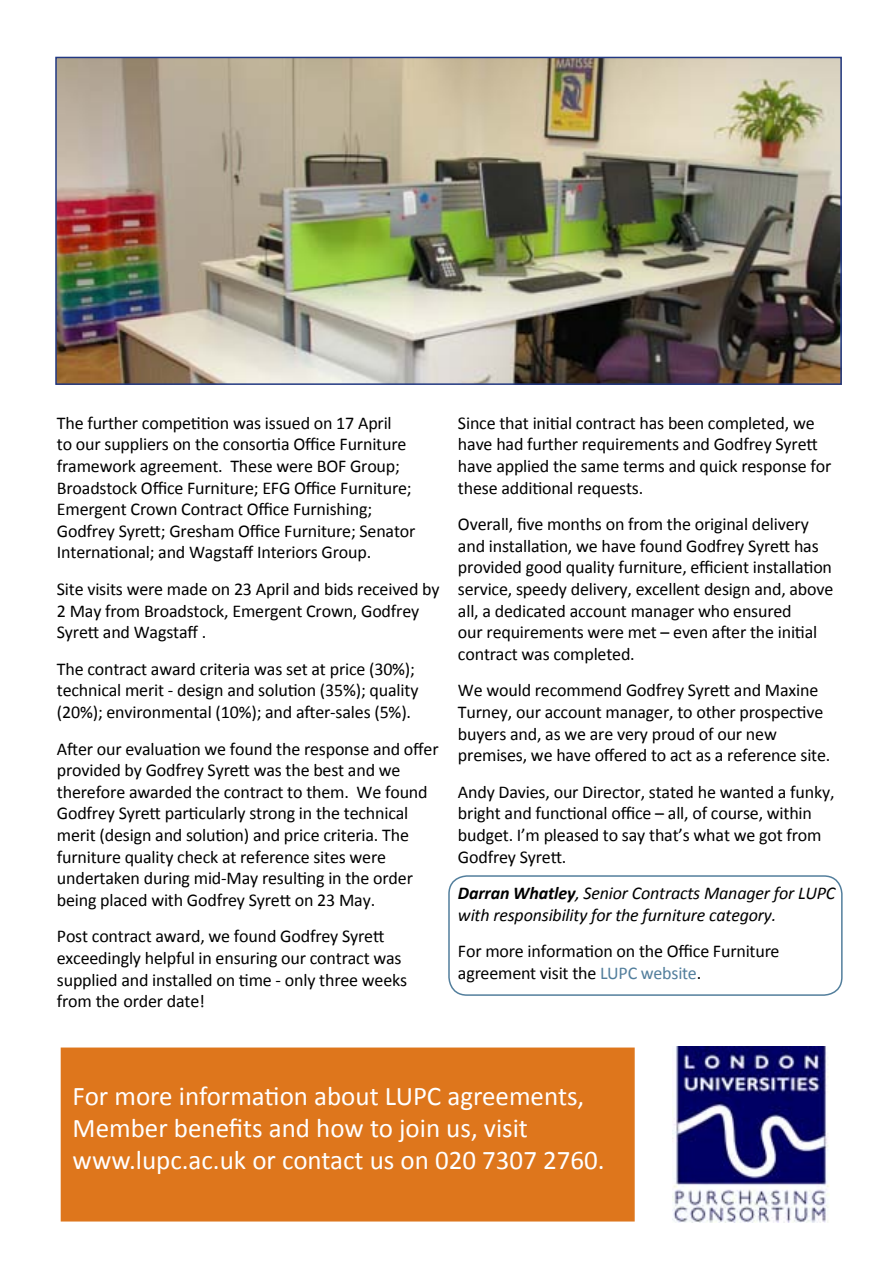
<style>
.page{position:relative;width:893px;height:1263px;background:#fff}
.page>*{position:absolute;margin:0;border:0;box-sizing:border-box;transform-origin:0 0}
.t1{font:27px/32.4px "Calibri";color:#fff}
.t2{font:18px/21.6px "Calibri";letter-spacing:-.01em;color:#000}
.t3{font:italic 18px/21.6px "Calibri";letter-spacing:-.01em;color:#000}
.s1{font-weight:700}
.s2{color:#527e9c}
</style>
<div class="page">
<img style="left:673px;top:1046px;width:156px;height:176px">
<div style="left:61px;top:1047px;width:574px;height:174px;background:#de761c;border:2px solid #de761c"></div>
<img style="left:58px;top:60px;width:781px;height:322px">
<div style="left:55px;top:57px;width:787px;height:328px;border:2px solid #223983"></div>
<div style="left:448px;top:875px;width:395px;height:121px;border:2px solid #527e9c;border-radius:18px"></div>
<p class="t2" style="left:57px;top:412px;width:360px">The further competition was issued on 17 April<br>to our suppliers on the consortia Office Furniture framework agreement. These were BOF Group; Broadstock Office Furniture; EFG Office Furniture; Emergent Crown Contract Office Furnishing; Godfrey Syrett; Gresham Office Furniture; Senator International; and Wagstaff Interiors Group.</p>
<p class="t2" style="left:57px;top:578px;width:384px">Site visits were made on 23 April and bids received by<br>2 May from Broadstock, Emergent Crown, Godfrey<br>Syrett and Wagstaff .</p>
<p class="t2" style="left:57px;top:658px;width:363px">The contract award criteria was set at price (30%); technical merit - design and solution (35%); quality (20%); environmental (10%); and after-sales (5%).</p>
<p class="t2" style="left:57px;top:738px;width:383px">After our evaluation we found the response and offer provided by Godfrey Syrett was the best and we therefore awarded the contract to them. We found Godfrey Syrett particularly strong in the technical merit (design and solution) and price criteria. The furniture quality check at reference sites were undertaken during mid-May resulting in the order being placed with Godfrey Syrett on 23 May.</p>
<p class="t2" style="left:57px;top:926px;width:352px">Post contract award, we found Godfrey Syrett exceedingly helpful in ensuring our contract was supplied and installed on time - only three weeks from the order date!</p>
<p class="t2" style="left:458px;top:412px;width:375px">Since that initial contract has been completed, we have had further requirements and Godfrey Syrett have applied the same terms and quick response for these additional requests.</p>
<p class="t2" style="left:458px;top:513px;width:377px">Overall, five months on from the original delivery and installation, we have found Godfrey Syrett has provided good quality furniture, efficient installation service, speedy delivery, excellent design and, above all, a dedicated account manager who ensured<br>our requirements were met – even after the initial contract was completed.</p>
<p class="t2" style="left:458px;top:680px;width:374px">We would recommend Godfrey Syrett and Maxine Turney, our account manager, to other prospective buyers and, as we are very proud of our new premises, we have offered to act as a reference site.</p>
<p class="t2" style="left:458px;top:781px;width:378px">Andy Davies, our Director, stated he wanted a funky, bright and functional office – all, of course, within budget. I’m pleased to say that’s what we got from Godfrey Syrett.</p>
<p class="t3" style="left:458px;top:882px;width:379px"><span class="s1">Darran Whatley</span>, Senior Contracts Manager for LUPC with responsibility for the furniture category.</p>
<p class="t2" style="left:458px;top:941px;width:323px">For more information on the Office Furniture agreement visit the <span class="s2">LUPC website</span>.</p>
<h1 class="t1" style="left:73px;top:1079px;width:534px">For more information about LUPC agreements,<br>Member benefits and how to join us, visit www.lupc.ac.uk or contact us on 020 7307 2760.</h1>
</div>
